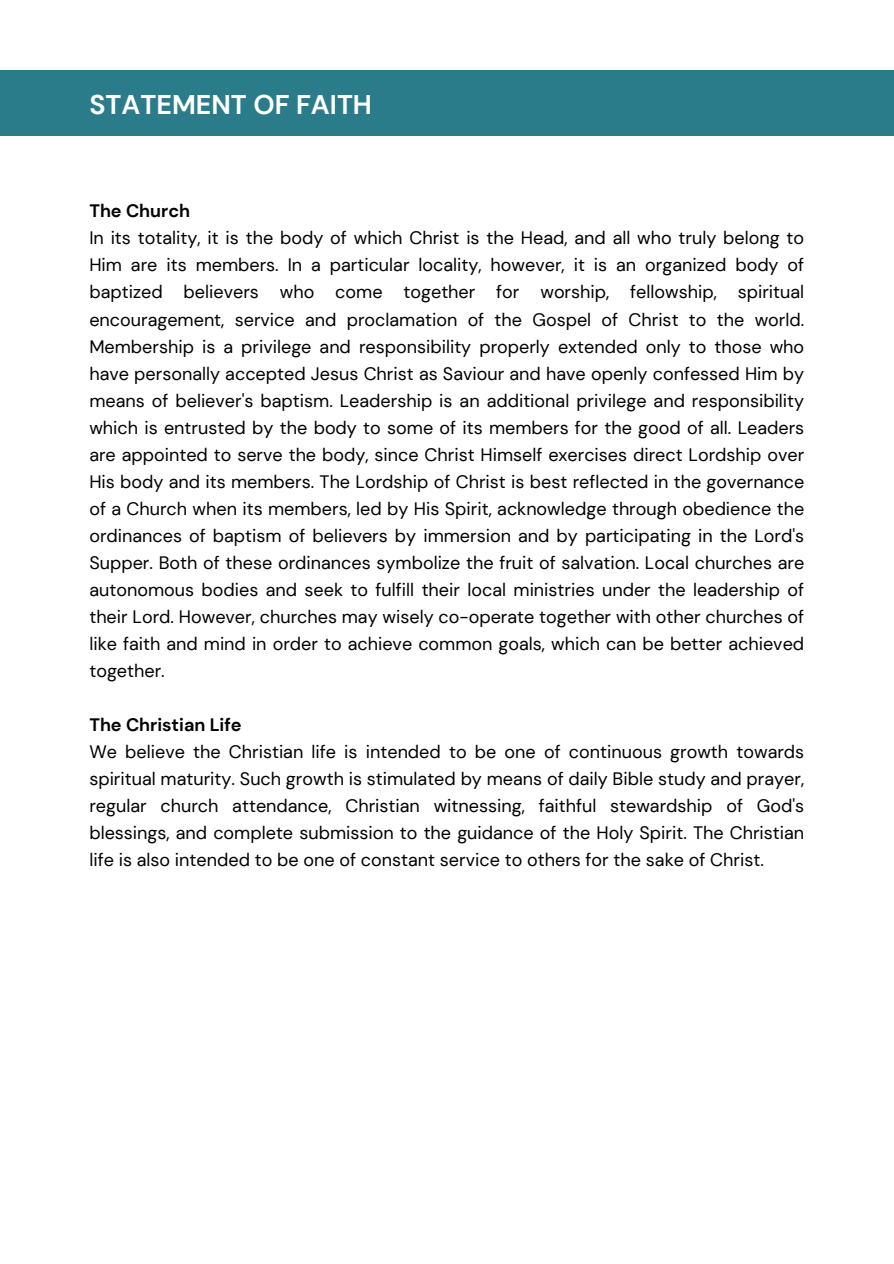
<style>
.page{position:relative;width:894px;height:1264px;background:#fff}
.page>*{position:absolute;margin:0;border:0;box-sizing:border-box;transform-origin:0 0}
.t1{font:700 27px "DM Sans";color:#fff}
.t2{font:18px/27px "DM Sans";color:#000;text-align:justify}
.t3{font:700 18px "DM Sans";color:#000}
</style>
<div class="page">
<div style="left:0;top:71px;width:893px;height:65px;background:#2a7c8a"></div>
<h1 class="t1" style="left:89px;top:87px;width:284px">STATEMENT OF FAITH</h1>
<p class="t3" style="left:89px;top:199px;width:102px">The Church</p>
<p class="t2" style="left:89px;top:225px;width:716px">In its totality, it is the body of which Christ is the Head, and all who truly belong to Him are its members. In a particular locality, however, it is an organized body of baptized believers who come together for worship, fellowship, spiritual encouragement, service and proclamation of the Gospel of Christ to the world.<br>Membership is a privilege and responsibility properly extended only to those who have personally accepted Jesus Christ as Saviour and have openly confessed Him by means of believer's baptism. Leadership is an additional privilege and responsibility which is entrusted by the body to some of its members for the good of all. Leaders are appointed to serve the body, since Christ Himself exercises direct Lordship over His body and its members. The Lordship of Christ is best reflected in the governance of a Church when its members, led by His Spirit, acknowledge through obedience the ordinances of baptism of believers by immersion and by participating in the Lord's Supper. Both of these ordinances symbolize the fruit of salvation. Local churches are autonomous bodies and seek to fulfill their local ministries under the leadership of their Lord. However, churches may wisely co-operate together with other churches of like faith and mind in order to achieve common goals, which can be better achieved together.</p>
<p class="t3" style="left:89px;top:712px;width:154px">The Christian Life</p>
<p class="t2" style="left:89px;top:738px;width:716px">We believe the Christian life is intended to be one of continuous growth towards spiritual maturity. Such growth is stimulated by means of daily Bible study and prayer, regular church attendance, Christian witnessing, faithful stewardship of God's blessings, and complete submission to the guidance of the Holy Spirit. The Christian life is also intended to be one of constant service to others for the sake of Christ.</p>
</div>
